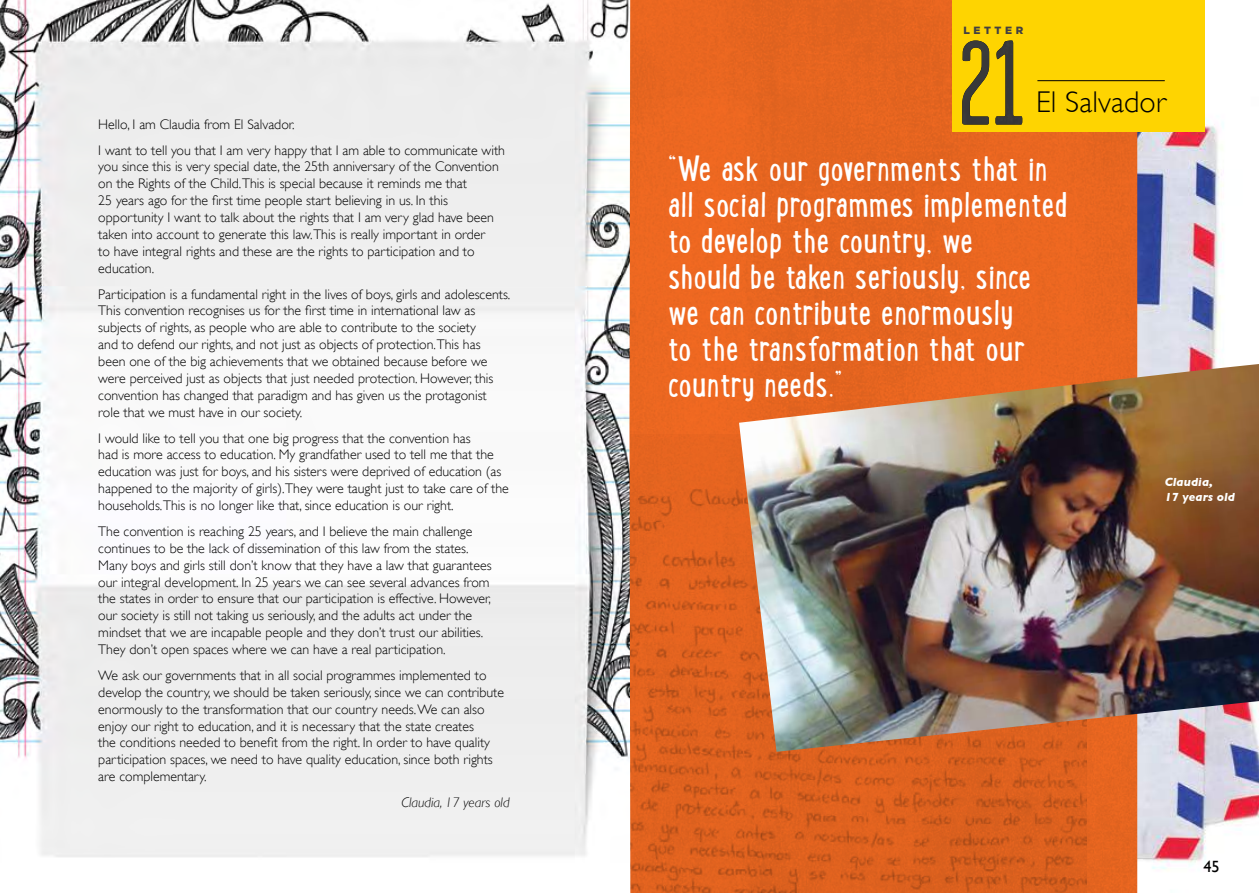
<style>
.page{position:relative;width:1259px;height:893px;background:#fff}
.page>*{position:absolute;margin:0;border:0;box-sizing:border-box;transform-origin:0 0}
.t1{font:31.5px/36px "Lunch Box";letter-spacing:.005em;color:#fff}
.t2{font:300 30px "Gill Sans";letter-spacing:.005em;color:#000}
.t3{font:16.35px "Gill Sans";color:#000}
.t4{font:300 13.8px/16.8px "Gill Sans";color:#000}
.t5{font:italic 300 13.8px "Gill Sans";color:#000}
.t6{font:italic 700 12px/15px "Gill Sans";letter-spacing:.005em;color:#fff}
.t7{font:900 10.5px "Gotham";letter-spacing:.34em;color:#414042}
</style>
<div class="page">
<img style="left:0;top:0;width:629px;height:857px">
<img style="left:1137px;top:122px;width:122px;height:771px">
<img style="left:629px;top:0;width:508px;height:893px">
<div style="left:953px;top:0;width:252px;height:132px;background:#fed401"></div>
<hr style="left:1037px;top:80px;width:127px;height:1px;background:#000">
<img style="left:962px;top:41px;width:60px;height:84px">
<img style="left:630px;top:435px;width:456px;height:458px">
<img style="left:739px;top:364px;width:520px;height:388px">
<p class="t4" style="left:98px;top:110px;width:408px;line-height:26px">Hello, I am Claudia from El Salvador.<br>I want to tell you that I am very happy that I am able to communicate with</p>
<p class="t4" style="left:98px;top:158px;width:402px">you since this is very special date, the 25th anniversary of the Convention on the Rights of the Child.This is special because it reminds me that<br>25 years ago for the first time people start believing in us. In this opportunity I want to talk about the rights that I am very glad have been taken into account to generate this law.This is really important in order to have integral rights and these are the rights to participation and to education.</p>
<p class="t4" style="left:98px;top:285px;width:413px">Participation is a fundamental right in the lives of boys, girls and adolescents.<br>This convention recognises us for the first time in international law as subjects of rights, as people who are able to contribute to the society<br>and to defend our rights, and not just as objects of protection.This has been one of the big achievements that we obtained because before we were perceived just as objects that just needed protection. However, this convention has changed that paradigm and has given us the protagonist role that we must have in our society.</p>
<p class="t4" style="left:98px;top:429px;width:412px">I would like to tell you that one big progress that the convention has<br>had is more access to education. My grandfather used to tell me that the education was just for boys, and his sisters were deprived of education (as happened to the majority of girls).They were taught just to take care of the households.This is no longer like that, since education is our right.</p>
<p class="t4" style="left:98px;top:522px;width:395px">The convention is reaching 25 years, and I believe the main challenge continues to be the lack of dissemination of this law from the states.<br>Many boys and girls still don’t know that they have a law that guarantees our integral development. In 25 years we can see several advances from the states in order to ensure that our participation is effective. However, our society is still not taking us seriously, and the adults act under the mindset that we are incapable people and they don’t trust our abilities.<br>They don’t open spaces where we can have a real participation.</p>
<p class="t4" style="left:98px;top:666px;width:407px">We ask our governments that in all social programmes implemented to develop the country, we should be taken seriously, since we can contribute enormously to the transformation that our country needs. We can also enjoy our right to education, and it is necessary that the state creates<br>the conditions needed to benefit from the right. In order to have quality participation spaces, we need to have quality education, since both rights are complementary.</p>
<p class="t5" style="left:401px;top:795px;width:110px">Claudia, 17 years old</p>
<p class="t7" style="left:963px;top:25px;width:61px">LETTER</p>
<h2 class="t2" style="left:1036px;top:79px;width:131px">El Salvador</h2>
<h1 class="t1" style="left:667px;top:149px;width:401px">“We ask our governments that in all social programmes implemented to develop the country, we<br>should be taken seriously, since we can contribute enormously<br>to the transformation that our country needs.”</h1>
<p class="t6" style="left:1164px;top:474px;width:72px">Claudia,<br>17 years old</p>
<p class="t3" style="left:1204px;top:857px;width:18px">45</p>
</div>
